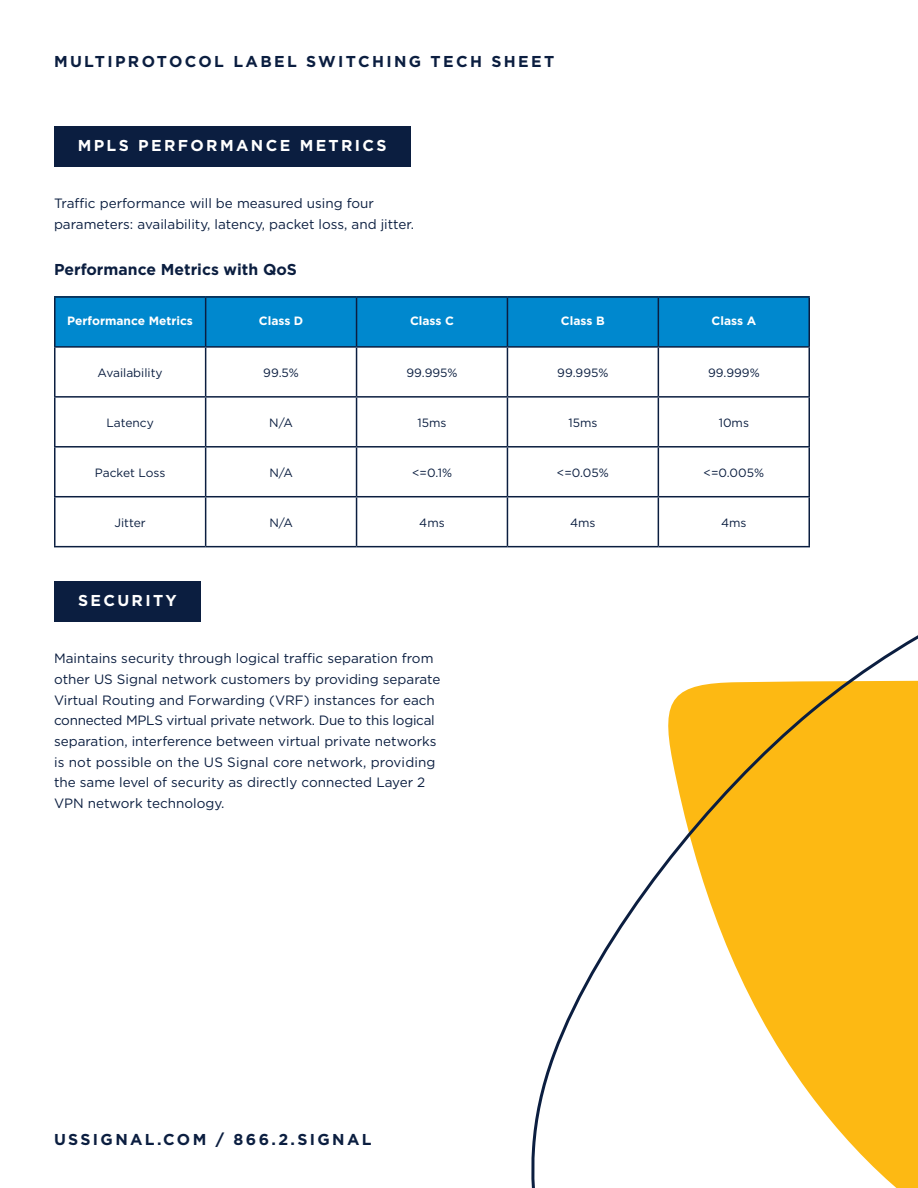
<style>
.page{position:relative;width:918px;height:1188px;background:#fff}
.page>*{position:absolute;margin:0;border:0;box-sizing:border-box;transform-origin:0 0}
.t1{font:700 15.75px "Gotham";letter-spacing:.15em;color:#0b1e40}
.t2{font:700 15.75px "Gotham";letter-spacing:.15em;color:#fff}
.t3{font:700 15.75px "Gotham";color:#0b1e40}
.t4{font:13.5px/20.7px "Gotham";color:#0b1e40}
.t5{font:12px "Gotham";color:#0b1e40}
.t6{font:700 12px "Gotham";color:#fff}
</style>
<div class="page">
<div style="left:54px;top:581px;width:147px;height:41px;background:#0b1e40"></div>
<div style="left:54px;top:126px;width:357px;height:41px;background:#0b1e40"></div>
<svg style="left:530px;top:506px;width:388px;height:682px"></svg>
<div style="left:55px;top:297px;width:754px;height:50px;background:#0088ce"></div>
<hr style="left:54px;top:296px;width:152px;height:2px;background:#0b1e40">
<hr style="left:54px;top:298px;width:2px;height:48px;background:#0b1e40">
<hr style="left:206px;top:296px;width:151px;height:2px;background:#0b1e40">
<hr style="left:205px;top:298px;width:1px;height:48px;background:#0b1e40">
<hr style="left:357px;top:296px;width:150px;height:2px;background:#0b1e40">
<hr style="left:356px;top:298px;width:1px;height:48px;background:#0b1e40">
<hr style="left:507px;top:296px;width:151px;height:2px;background:#0b1e40">
<hr style="left:507px;top:298px;width:1px;height:48px;background:#0b1e40">
<hr style="left:658px;top:296px;width:152px;height:2px;background:#0b1e40">
<hr style="left:658px;top:298px;width:1px;height:48px;background:#0b1e40">
<hr style="left:808px;top:298px;width:2px;height:48px;background:#0b1e40">
<hr style="left:54px;top:346px;width:152px;height:2px;background:#0b1e40">
<hr style="left:54px;top:348px;width:2px;height:48px;background:#0b1e40">
<hr style="left:206px;top:346px;width:151px;height:2px;background:#0b1e40">
<hr style="left:205px;top:348px;width:1px;height:48px;background:#0b1e40">
<hr style="left:357px;top:346px;width:150px;height:2px;background:#0b1e40">
<hr style="left:356px;top:348px;width:1px;height:48px;background:#0b1e40">
<hr style="left:507px;top:346px;width:151px;height:2px;background:#0b1e40">
<hr style="left:507px;top:348px;width:1px;height:48px;background:#0b1e40">
<hr style="left:658px;top:346px;width:152px;height:2px;background:#0b1e40">
<hr style="left:658px;top:348px;width:1px;height:48px;background:#0b1e40">
<hr style="left:808px;top:348px;width:2px;height:48px;background:#0b1e40">
<hr style="left:54px;top:396px;width:152px;height:2px;background:#0b1e40">
<hr style="left:54px;top:398px;width:2px;height:48px;background:#0b1e40">
<hr style="left:206px;top:396px;width:151px;height:2px;background:#0b1e40">
<hr style="left:205px;top:398px;width:1px;height:48px;background:#0b1e40">
<hr style="left:357px;top:396px;width:150px;height:2px;background:#0b1e40">
<hr style="left:356px;top:398px;width:1px;height:48px;background:#0b1e40">
<hr style="left:507px;top:396px;width:151px;height:2px;background:#0b1e40">
<hr style="left:507px;top:398px;width:1px;height:48px;background:#0b1e40">
<hr style="left:658px;top:396px;width:152px;height:2px;background:#0b1e40">
<hr style="left:658px;top:398px;width:1px;height:48px;background:#0b1e40">
<hr style="left:808px;top:398px;width:2px;height:48px;background:#0b1e40">
<hr style="left:54px;top:446px;width:152px;height:2px;background:#0b1e40">
<hr style="left:54px;top:448px;width:2px;height:48px;background:#0b1e40">
<hr style="left:206px;top:446px;width:151px;height:2px;background:#0b1e40">
<hr style="left:205px;top:448px;width:1px;height:48px;background:#0b1e40">
<hr style="left:357px;top:446px;width:150px;height:2px;background:#0b1e40">
<hr style="left:356px;top:448px;width:1px;height:48px;background:#0b1e40">
<hr style="left:507px;top:446px;width:151px;height:2px;background:#0b1e40">
<hr style="left:507px;top:448px;width:1px;height:48px;background:#0b1e40">
<hr style="left:658px;top:446px;width:152px;height:2px;background:#0b1e40">
<hr style="left:658px;top:448px;width:1px;height:48px;background:#0b1e40">
<hr style="left:808px;top:448px;width:2px;height:48px;background:#0b1e40">
<hr style="left:54px;top:496px;width:152px;height:1px;background:#0b1e40">
<hr style="left:54px;top:497px;width:2px;height:49px;background:#0b1e40">
<hr style="left:206px;top:496px;width:151px;height:1px;background:#0b1e40">
<hr style="left:205px;top:497px;width:1px;height:49px;background:#0b1e40">
<hr style="left:357px;top:496px;width:150px;height:1px;background:#0b1e40">
<hr style="left:356px;top:497px;width:1px;height:49px;background:#0b1e40">
<hr style="left:507px;top:496px;width:151px;height:1px;background:#0b1e40">
<hr style="left:507px;top:497px;width:1px;height:49px;background:#0b1e40">
<hr style="left:658px;top:496px;width:152px;height:1px;background:#0b1e40">
<hr style="left:658px;top:497px;width:1px;height:49px;background:#0b1e40">
<hr style="left:808px;top:497px;width:2px;height:49px;background:#0b1e40">
<hr style="left:54px;top:546px;width:152px;height:1px;background:#0b1e40">
<hr style="left:206px;top:546px;width:151px;height:1px;background:#0b1e40">
<hr style="left:357px;top:546px;width:150px;height:1px;background:#0b1e40">
<hr style="left:507px;top:546px;width:151px;height:1px;background:#0b1e40">
<hr style="left:658px;top:546px;width:152px;height:1px;background:#0b1e40">
<p class="t1" style="left:54px;top:51px;width:502px">MULTIPROTOCOL LABEL SWITCHING TECH SHEET</p>
<p class="t2" style="left:78px;top:135px;width:310px">MPLS PERFORMANCE METRICS</p>
<p class="t4" style="left:54px;top:193px;width:362px">Traffic performance will be measured using four parameters: availability, latency, packet loss, and jitter.</p>
<p class="t3" style="left:54px;top:259px;width:244px">Performance Metrics with QoS</p>
<p class="t6" style="left:67px;top:313px;width:127px">Performance Metrics</p>
<p class="t6" style="left:259px;top:313px;width:46px">Class D</p>
<p class="t6" style="left:410px;top:313px;width:45px">Class C</p>
<p class="t6" style="left:561px;top:313px;width:45px">Class B</p>
<p class="t6" style="left:712px;top:313px;width:46px">Class A</p>
<p class="t5" style="left:98px;top:365px;width:67px">Availability</p>
<p class="t5" style="left:263px;top:365px;width:37px">99.5%</p>
<p class="t5" style="left:406px;top:365px;width:53px">99.995%</p>
<p class="t5" style="left:557px;top:365px;width:53px">99.995%</p>
<p class="t5" style="left:708px;top:365px;width:53px">99.999%</p>
<p class="t5" style="left:106px;top:415px;width:49px">Latency</p>
<p class="t5" style="left:269px;top:415px;width:25px">N/A</p>
<p class="t5" style="left:417px;top:415px;width:31px">15ms</p>
<p class="t5" style="left:568px;top:415px;width:31px">15ms</p>
<p class="t5" style="left:719px;top:415px;width:32px">10ms</p>
<p class="t5" style="left:95px;top:465px;width:72px">Packet Loss</p>
<p class="t5" style="left:269px;top:465px;width:25px">N/A</p>
<p class="t5" style="left:412px;top:465px;width:41px">&lt;=0.1%</p>
<p class="t5" style="left:557px;top:465px;width:53px">&lt;=0.05%</p>
<p class="t5" style="left:704px;top:465px;width:62px">&lt;=0.005%</p>
<p class="t5" style="left:115px;top:515px;width:33px">Jitter</p>
<p class="t5" style="left:269px;top:515px;width:25px">N/A</p>
<p class="t5" style="left:419px;top:515px;width:27px">4ms</p>
<p class="t5" style="left:570px;top:515px;width:27px">4ms</p>
<p class="t5" style="left:721px;top:515px;width:27px">4ms</p>
<p class="t2" style="left:78px;top:590px;width:100px">SECURITY</p>
<p class="t4" style="left:54px;top:648px;width:388px">Maintains security through logical traffic separation from other US Signal network customers by providing separate Virtual Routing and Forwarding (VRF) instances for each connected MPLS virtual private network. Due to this logical separation, interference between virtual private networks is not possible on the US Signal core network, providing the same level of security as directly connected Layer 2<br>VPN network technology.</p>
<p class="t1" style="left:54px;top:1129px;width:319px">USSIGNAL.COM / 866.2.SIGNAL</p>
</div>
